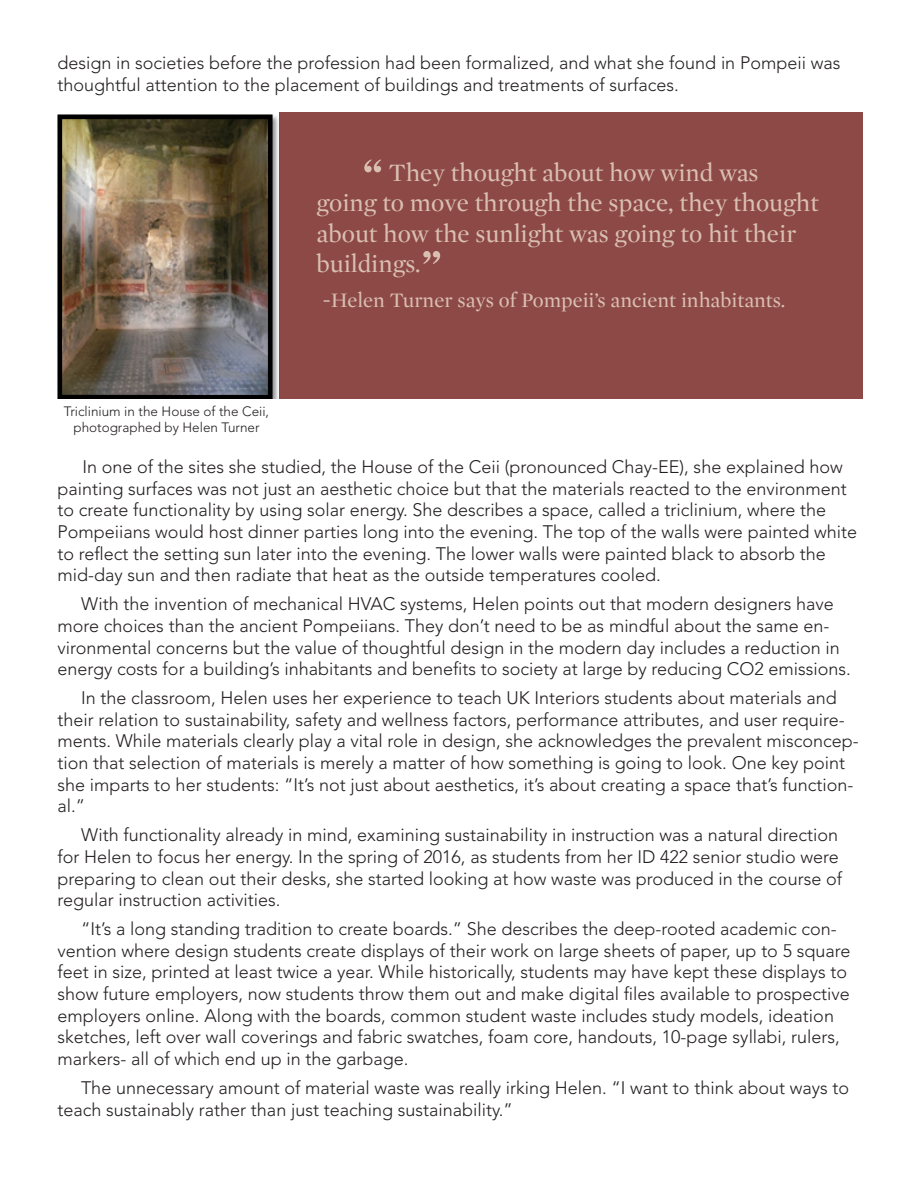
<style>
.page{position:relative;width:918px;height:1188px;background:#fff}
.page>*{position:absolute;margin:0;border:0;box-sizing:border-box;transform-origin:0 0}
.t1{font:60px "Mercury Display";color:#d9bfb1}
.t2{font:25.5px/30.5px "Mercury Display";color:#d9bfb1}
.t3{font:21px "Mercury Display";color:#d9bfb1}
.t4{font:300 18px/21.6px "Avenir LT Std";color:#231f20}
.t5{font:300 13.5px/16.2px "Avenir LT Std";color:#231f20;text-align:center}
.s1{font-size:25.5px}
</style>
<div class="page">
<div style="left:279px;top:112px;width:584px;height:286px;background:#8d4945"></div>
<img style="left:57px;top:114px;width:222px;height:284px">
<p class="t4" style="left:58px;top:52px;width:784px">design in societies before the profession had been formalized, and what she found in Pompeii was thoughtful attention to the placement of buildings and treatments of surfaces.</p>
<p class="t5" style="left:64px;top:403px;width:207px">Triclinium in the House of the Ceii, photographed by Helen Turner</p>
<p class="t1" style="left:362px;top:138px;width:24px">“</p>
<p class="t2" style="left:316px;top:156px;width:504px;text-indent:72px">They thought about how wind was going to move through the space, they thought about how the sunlight was going to hit their buildings.</p>
<p class="t1" style="left:420px;top:229px;width:24px">”</p>
<p class="t3" style="left:322px;top:286px;width:464px"><span class="s1">-</span>Helen Turner says of Pompeii’s ancient inhabitants.</p>
<p class="t4" style="left:58px;top:456px;width:801px;text-indent:25px">In one of the sites she studied, the House of the Ceii (pronounced Chay-EE), she explained how painting surfaces was not just an aesthetic choice but that the materials reacted to the environment to create functionality by using solar energy. She describes a space, called a triclinium, where the Pompeiians would host dinner parties long into the evening. The top of the walls were painted white to reflect the setting sun later into the evening. The lower walls were painted black to absorb the mid-day sun and then radiate that heat as the outside temperatures cooled.</p>
<p class="t4" style="left:58px;top:593px;width:795px;text-indent:23px">With the invention of mechanical HVAC systems, Helen points out that modern designers have more choices than the ancient Pompeiians. They don’t need to be as mindful about the same en&shy;vironmental concerns but the value of thoughtful design in the modern day includes a reduction in energy costs for a building’s inhabitants and benefits to society at large by reducing CO2 emissions.</p>
<p class="t4" style="left:58px;top:687px;width:803px;text-indent:23px">In the classroom, Helen uses her experience to teach UK Interiors students about materials and their relation to sustainability, safety and wellness factors, performance attributes, and user require&shy;ments. While materials clearly play a vital role in design, she acknowledges the prevalent misconcep&shy;tion that selection of materials is merely a matter of how something is going to look. One key point she imparts to her students: “It’s not just about aesthetics, it’s about creating a space that’s function&shy;al.”</p>
<p class="t4" style="left:58px;top:824px;width:786px;text-indent:23px">With functionality already in mind, examining sustainability in instruction was a natural direction for Helen to focus her energy. In the spring of 2016, as students from her ID 422 senior studio were preparing to clean out their desks, she started looking at how waste was produced in the course of regular instruction activities.</p>
<p class="t4" style="left:58px;top:918px;width:794px;text-indent:23px">“It’s a long standing tradition to create boards.” She describes the deep-rooted academic con&shy;vention where design students create displays of their work on large sheets of paper, up to 5 square feet in size, printed at least twice a year. While historically, students may have kept these displays to show future employers, now students throw them out and make digital files available to prospective employers online. Along with the boards, common student waste includes study models, ideation sketches, left over wall coverings and fabric swatches, foam core, handouts, 10-page syllabi, rulers, markers- all of which end up in the garbage.</p>
<p class="t4" style="left:58px;top:1077px;width:793px;text-indent:23px">The unnecessary amount of material waste was really irking Helen. “I want to think about ways to teach sustainably rather than just teaching sustainability.”</p>
</div>
